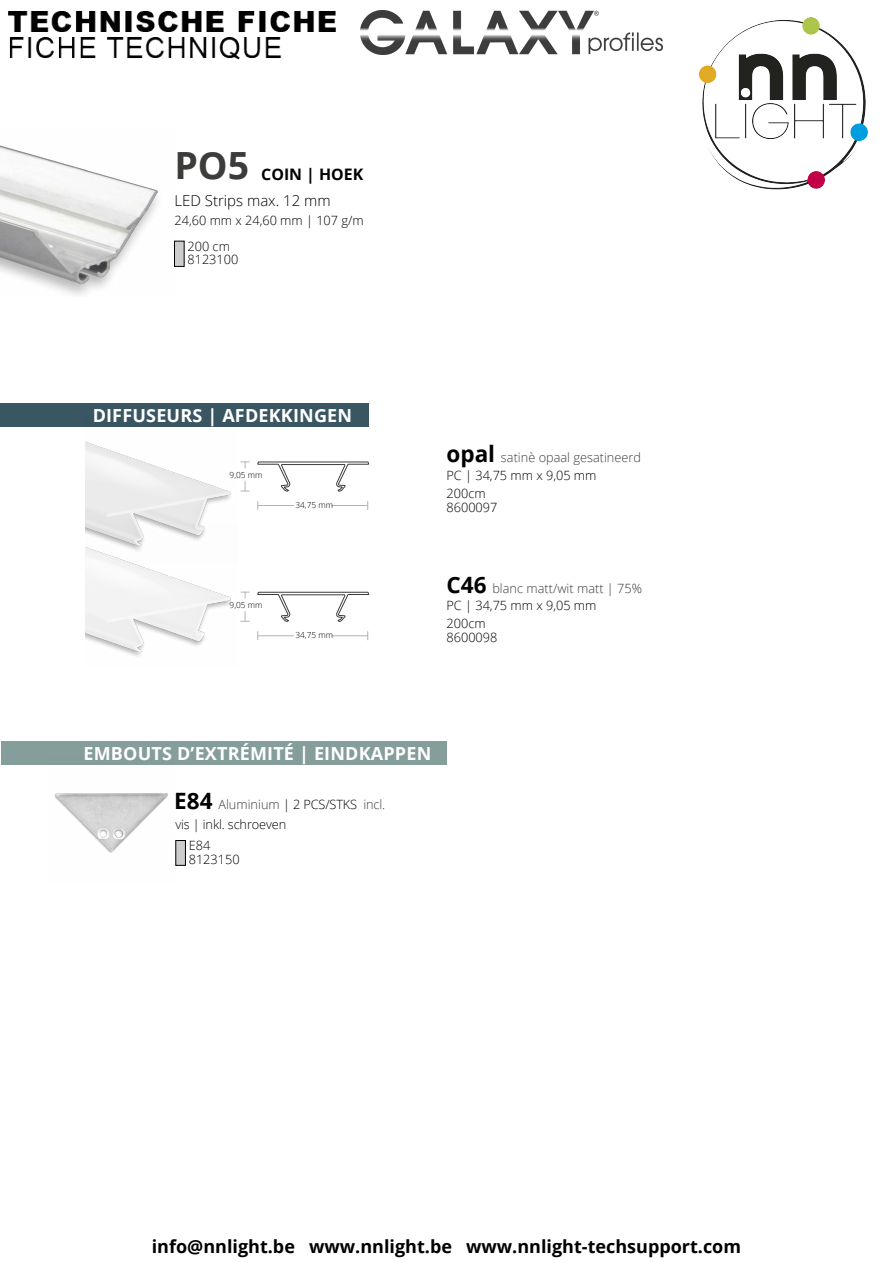
<style>
.page{position:relative;width:893px;height:1263px;background:#fff}
.page>*{position:absolute;margin:0;border:0;box-sizing:border-box;transform-origin:0 0}
.t1{font:700 37.5px "Open Sans";color:#3c3c3b}
.t2{font:700 18px "Open Sans";color:#000}
.t3{font:700 18px "Open Sans";letter-spacing:.01em;color:#fff}
.t4{font:700 15.9px "Open Sans";color:#000}
.t5{font:300 15px "Open Sans";color:#000}
.t6{font:300 12.75px/13.5px "Open Sans";color:#000}
.t7{font:300 12.75px "Open Sans";color:#3c3c3b}
.t8{font:300 8.4px "Open Sans";color:#000}
.s1{font-weight:700;font-size:22.5px;color:#000}
.s2{color:#000}
</style>
<div class="page">
<div style="left:1px;top:403px;width:368px;height:24px;background:#3b5663"></div>
<div style="left:71px;top:386px;width:303px;height:60px;background:#fff;opacity:.95"></div>
<div style="left:1px;top:741px;width:445px;height:24px;background:#859e9b"></div>
<div style="left:62px;top:723px;width:391px;height:62px;background:#fff;opacity:.95"></div>
<div style="left:174px;top:241px;width:10px;height:25px;background:#cdcccc;border:1px solid #000"></div>
<svg style="left:241px;top:462px;width:8px;height:6px"></svg>
<svg style="left:241px;top:481px;width:8px;height:11px"></svg>
<hr style="left:258px;top:505px;width:36px;height:1px;background:#b3b3b3">
<hr style="left:332px;top:505px;width:36px;height:1px;background:#b3b3b3">
<svg style="left:257px;top:461px;width:112px;height:31px"></svg>
<svg style="left:241px;top:592px;width:8px;height:6px"></svg>
<svg style="left:241px;top:611px;width:8px;height:11px"></svg>
<hr style="left:258px;top:635px;width:36px;height:1px;background:#b3b3b3">
<hr style="left:332px;top:635px;width:36px;height:1px;background:#b3b3b3">
<svg style="left:257px;top:591px;width:112px;height:31px"></svg>
<img style="left:85px;top:418px;width:152px;height:105px">
<img style="left:85px;top:523px;width:146px;height:134px">
<div style="left:176px;top:840px;width:10px;height:25px;background:#cdcccc;border:1px solid #000"></div>
<img style="left:54px;top:755px;width:120px;height:98px">
<img style="left:0;top:145px;width:158px;height:151px">
<img style="left:699px;top:17px;width:169px;height:173px">
<img style="left:8px;top:11px;width:328px;height:49px">
<img style="left:360px;top:10px;width:302px;height:44px">
<h1 class="t1" style="left:174px;top:139px;width:76px">PO5</h1>
<p class="t4" style="left:261px;top:163px;width:104px">COIN | HOEK</p>
<p class="t5" style="left:174px;top:191px;width:158px">LED Strips max. 12 mm</p>
<p class="t6" style="left:174px;top:213px;width:191px">24,60 mm x 24,60 mm | 107 g/m</p>
<p class="t6" style="left:187px;top:239px;width:52px">200 cm<br>8123100</p>
<h2 class="t3" style="left:93px;top:403px;width:261px">DIFFUSEURS | AFDEKKINGEN</h2>
<p class="t8" style="left:230px;top:469px;width:34px">9,05 mm</p>
<p class="t8" style="left:295px;top:499px;width:39px">34,75 mm</p>
<p class="t8" style="left:230px;top:599px;width:34px">9,05 mm</p>
<p class="t8" style="left:295px;top:629px;width:39px">34,75 mm</p>
<p class="t7" style="left:446px;top:449px;width:196px"><span class="s1">opal</span> satinè opaal gesatineerd</p>
<p class="t6" style="left:446px;top:468px;width:151px">PC | 34,75 mm x 9,05 mm</p>
<p class="t6" style="left:446px;top:486px;width:52px">200cm<br>8600097</p>
<p class="t7" style="left:446px;top:579px;width:197px"><span class="s1">C46</span> blanc matt/wit matt | 75%</p>
<p class="t6" style="left:446px;top:598px;width:151px">PC | 34,75 mm x 9,05 mm</p>
<p class="t6" style="left:446px;top:617px;width:52px">200cm<br>8600098</p>
<h2 class="t3" style="left:84px;top:741px;width:349px">EMBOUTS D’EXTRÉMITÉ | EINDKAPPEN</h2>
<p class="t7" style="left:174px;top:796px;width:212px"><span class="s1">E84</span> Aluminium <span class="s2">| 2 PCS/STKS</span> incl.</p>
<p class="t6" style="left:189px;top:838px;width:52px">E84<br>8123150</p>
<p class="t6" style="left:175px;top:817px;width:112px">vis | inkl. schroeven</p>
<h2 class="t2" style="left:152px;top:1234px;width:591px">info@nnlight.be www.nnlight.be www.nnlight-techsupport.com</h2>
</div>
